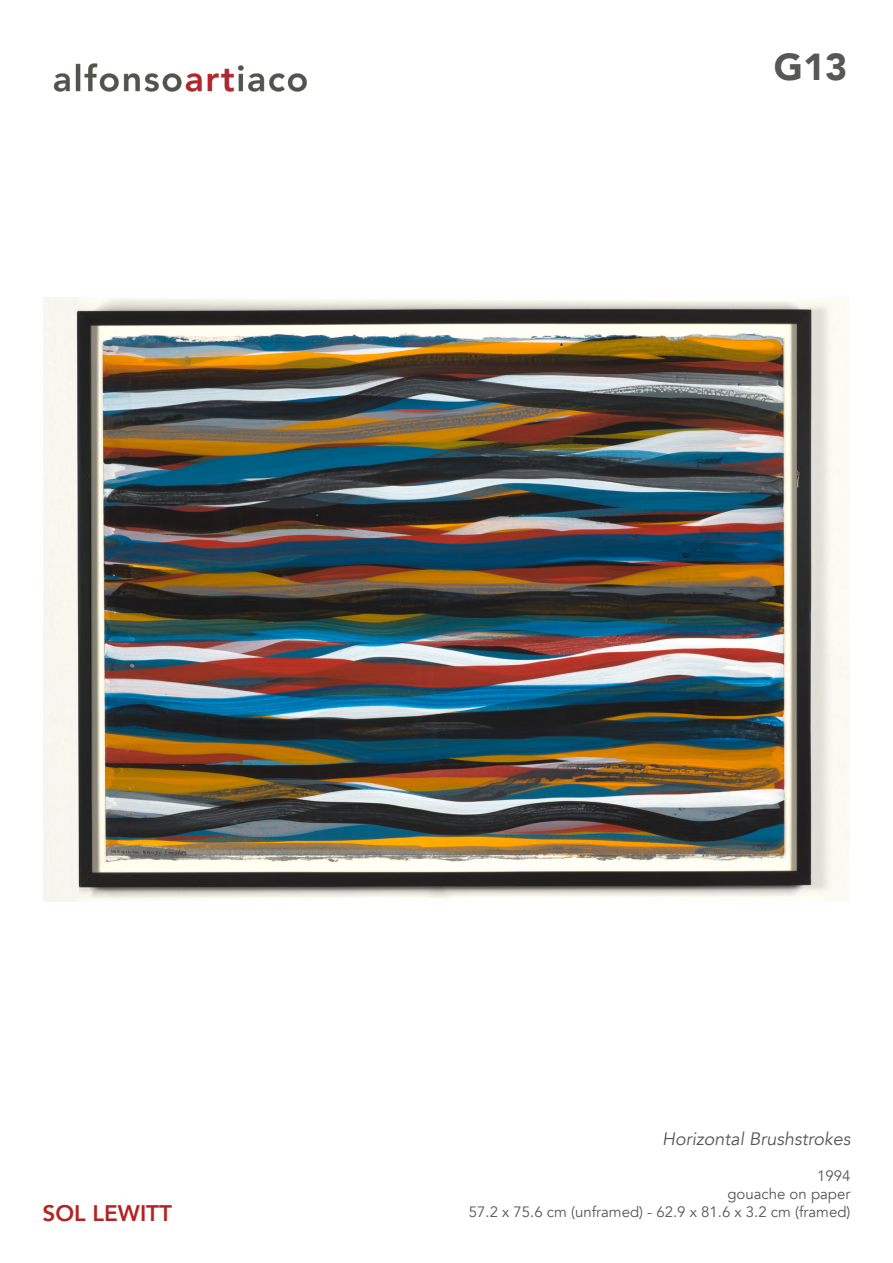
<style>
.page{position:relative;width:893px;height:1263px;background:#fff}
.page>*{position:absolute;margin:0;border:0;box-sizing:border-box;transform-origin:0 0}
.t1{font:900 37.5px "Avenir";color:#575756}
.t2{font:800 22.5px "Avenir";color:#b42322}
.t3{font:italic 18px "Avenir";color:#575756}
.t4{font:15px/18px "Avenir";color:#575756;text-align:right}
</style>
<div class="page">
<img style="left:53px;top:63px;width:254px;height:29px">
<img style="left:43px;top:297px;width:807px;height:604px">
<h1 class="t1" style="left:774px;top:35px;width:75px">G13</h1>
<h2 class="t2" style="left:43px;top:1195px;width:131px">SOL LEWITT</h2>
<p class="t3" style="left:662px;top:1128px;width:190px">Horizontal Brushstrokes</p>
<p class="t4" style="left:469px;top:1167px;width:383px">1994<br>gouache on paper<br>57.2 x 75.6 cm (unframed) - 62.9 x 81.6 x 3.2 cm (framed)</p>
</div>
